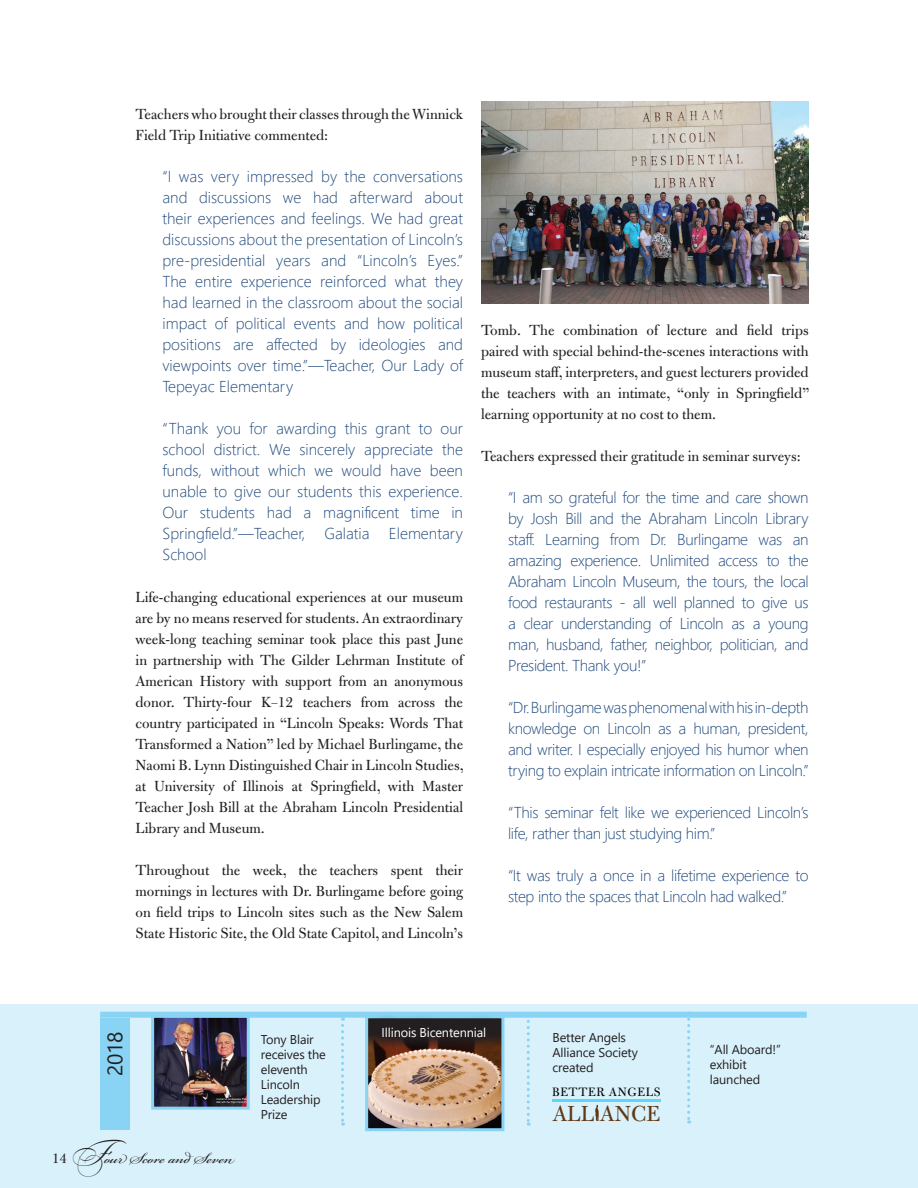
<style>
.page{position:relative;width:918px;height:1188px;background:#fff}
.page>*{position:absolute;margin:0;border:0;box-sizing:border-box;transform-origin:0 0}
.t1{font:24px "Bickham Script Pro";color:#231f20}
.t2{font:23.4px "Bulmer MT Std";color:#603813}
.Captions{font:21px "Segoe UI";color:#231f20}
.teacher_quotes{font:300 15.75px/21px "Segoe UI";letter-spacing:-.025em;color:#1f497d;text-align:justify}
._04_Body_Copy{font:15.75px/21px "Bulmer MT Std";color:#231f20;text-align:justify}
.t3{font:13.05px "Bulmer MT Std";letter-spacing:.055em;color:#000}
.Captions-2{font:12.75px/15px "Segoe UI";letter-spacing:-.01em;color:#231f20}
.Captions-3{font:12.75px "Segoe UI";letter-spacing:-.01em;color:#fff}
.s1{font-family:"Bulmer MT Std";font-size:15px}
.s2{font-family:"Bickham Script MM Sw Caps"}
</style>
<div class="page">
<div style="left:0;top:1004px;width:918px;height:184px;background:#d9f1fb"></div>
<img style="left:481px;top:101px;width:327px;height:202px">
<svg style="left:341px;top:1018px;width:3px;height:108px"></svg>
<img style="left:155px;top:1019px;width:91px;height:87px">
<div style="left:151px;top:1015px;width:99px;height:95px;border:3px solid #89d3f4"></div>
<div style="left:100px;top:1012px;width:707px;height:6px;background:#89d3f4"></div>
<div style="left:100px;top:1018px;width:29px;height:112px;background:#89d3f4"></div>
<svg style="left:527px;top:1017px;width:3px;height:109px"></svg>
<img style="left:369px;top:1027px;width:131px;height:100px">
<div style="left:365px;top:1015px;width:139px;height:116px;border:3px solid #89d3f4"></div>
<div style="left:369px;top:1013px;width:130px;height:38px;background:#231f20;opacity:.75"></div>
<svg style="left:687px;top:1017px;width:3px;height:107px"></svg>
<hr style="left:553px;top:1100px;width:108px;height:2px;background:#5cd5ff">
<svg style="left:595px;top:1105px;width:4px;height:16px"></svg>
<p class="_04_Body_Copy" style="left:136px;top:104px;width:329px">Teachers who brought their classes through the Winnick<br>Field Trip Initiative commented:</p>
<p class="teacher_quotes" style="left:163px;top:164px;width:302px">“I was very impressed by the conversations and discussions we had afterward about their experiences and feelings. We had great discussions about the presentation of Lincoln’s pre-presidential years and “Lincoln’s Eyes.” The entire experience reinforced what they had learned in the classroom about the social impact of political events and how political positions are affected by ideologies and viewpoints over time.”—Teacher, Our Lady of Tepeyac Elementary</p>
<p class="teacher_quotes" style="left:163px;top:416px;width:302px">“Thank you for awarding this grant to our school district. We sincerely appreciate the funds, without which we would have been unable to give our students this experience.<br>Our students had a magnificent time in Springfield.”—Teacher, Galatia Elementary School</p>
<p class="_04_Body_Copy" style="left:136px;top:587px;width:331px">Life-changing educational experiences at our museum are by no means reserved for students. An extraordinary week-long teaching seminar took place this past June in partnership with The Gilder Lehrman Institute of American History with support from an anonymous donor. Thirty-four K–12 teachers from across the country participated in “Lincoln Speaks: Words That Transformed a Nation” led by Michael Burlingame, the Naomi B. Lynn Distinguished Chair in Lincoln Studies, at University of Illinois at Springfield, with Master Teacher Josh Bill at the Abraham Lincoln Presidential Library and Museum.</p>
<p class="_04_Body_Copy" style="left:136px;top:860px;width:329px">Throughout the week, the teachers spent their mornings in lectures with Dr. Burlingame before going on field trips to Lincoln sites such as the New Salem State Historic Site, the Old State Capitol, and Lincoln’s</p>
<p class="_04_Body_Copy" style="left:481px;top:320px;width:330px">Tomb. The combination of lecture and field trips paired with special behind-the-scenes interactions with museum staff, interpreters, and guest lecturers provided the teachers with an intimate, “only in Springfield” learning opportunity at no cost to them.</p>
<p class="_04_Body_Copy" style="left:481px;top:446px;width:321px">Teachers expressed their gratitude in seminar surveys:</p>
<p class="teacher_quotes" style="left:508px;top:485px;width:302px">“I am so grateful for the time and care shown by Josh Bill and the Abraham Lincoln Library staff. Learning from Dr. Burlingame was an amazing experience. Unlimited access to the Abraham Lincoln Museum, the tours, the local food restaurants - all well planned to give us a clear understanding of Lincoln as a young man, husband, father, neighbor, politician, and President. Thank you!”</p>
<p class="teacher_quotes" style="left:508px;top:695px;width:302px">“Dr. Burlingame was phenomenal with his in-depth knowledge on Lincoln as a human, president, and writer. I especially enjoyed his humor when trying to explain intricate information on Lincoln.”</p>
<p class="teacher_quotes" style="left:508px;top:800px;width:302px">“This seminar felt like we experienced Lincoln’s life, rather than just studying him.”</p>
<p class="teacher_quotes" style="left:508px;top:863px;width:302px">“It was truly a once in a lifetime experience to step into the spaces that Lincoln had walked.”</p>
<p class="Captions" style="left:95px;top:1076px;width:46px;rotate:-90deg">2018</p>
<p class="Captions-3" style="left:382px;top:1020px;width:106px">Illinois Bicentennial</p>
<p class="Captions-2" style="left:261px;top:1031px;width:66px">Tony Blair receives the eleventh<br>Lincoln<br>Leadership<br>Prize</p>
<p class="Captions-2" style="left:553px;top:1029px;width:87px">Better Angels<br>Alliance Society</p>
<p class="Captions-2" style="left:553px;top:1059px;width:43px">created</p>
<p class="t3" style="left:552px;top:1085px;width:110px">BETTER ANGELS</p>
<p class="t2" style="left:552px;top:1101px;width:109px">ALL ANCE</p>
<p class="Captions-2" style="left:710px;top:1040px;width:72px">“All Aboard!” exhibit launched</p>
<p class="t1" style="left:52px;top:1140px;width:184px"><span class="s1">14</span> <span class="s2">F</span>our Score and Seven</p>
</div>
